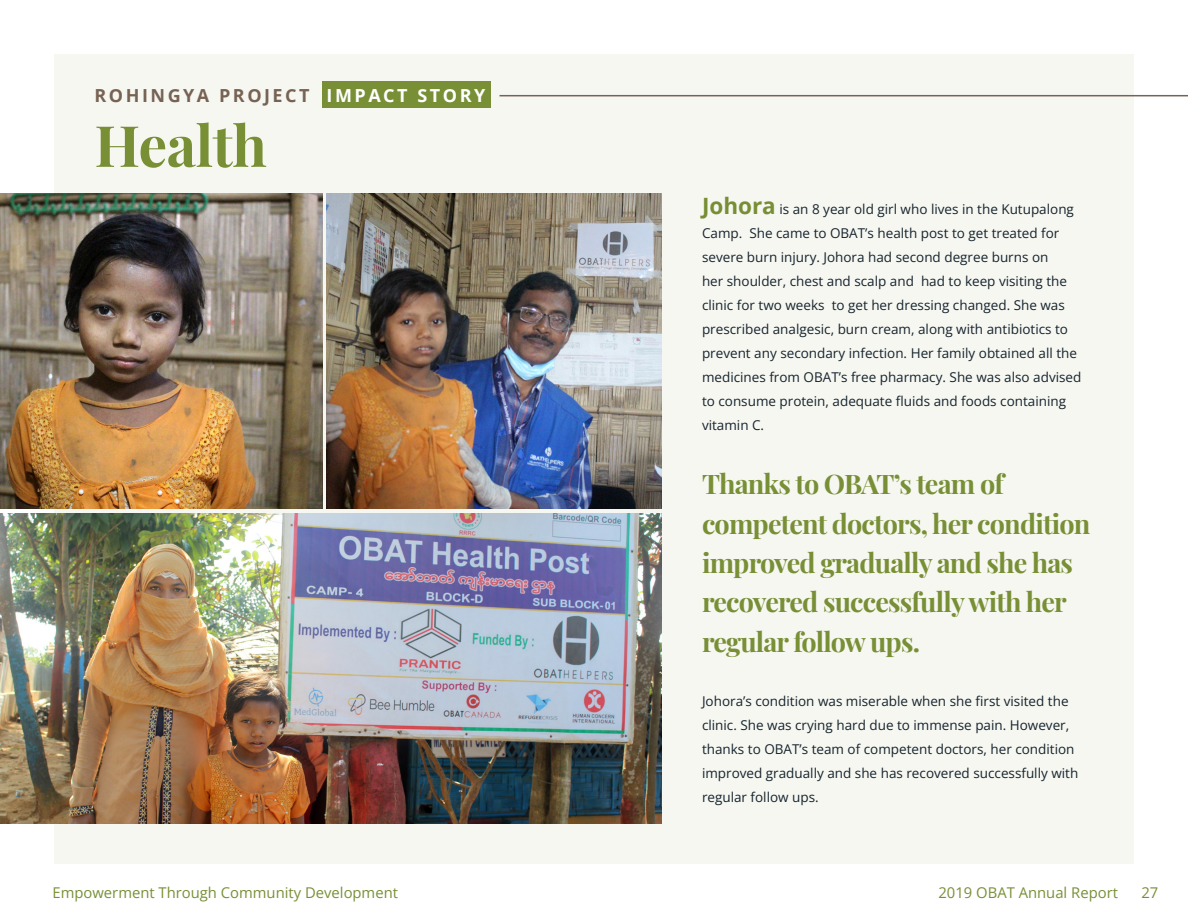
<style>
.page{position:relative;width:1188px;height:918px;background:#fff}
.page>*{position:absolute;margin:0;border:0;box-sizing:border-box;transform-origin:0 0}
.Large_Title{font:700 57px "Playfair Display";letter-spacing:-.01em;color:#788f36}
.Large_Title-2{font:700 27px/39.5px "Playfair Display";letter-spacing:-.03em;color:#788f36}
.Pa4{font:700 18px "Open Sans";letter-spacing:.14em;color:#776354}
.t1{font:14.85px "Open Sans";color:#788f36}
.Body_NEW{font:13.5px/24px "Open Sans";color:#16242e}
.s1{color:#fff}
.s2{font-weight:700;font-size:22.5px;color:#778e35}
</style>
<div class="page">
<div style="left:54px;top:54px;width:1080px;height:810px;background:#f6f7f1"></div>
<hr style="left:500px;top:95px;width:688px;height:1px;background:#776354">
<div style="left:322px;top:81px;width:169px;height:27px;background:#788f36"></div>
<img style="left:0;top:193px;width:322px;height:316px">
<img style="left:326px;top:193px;width:336px;height:316px">
<img style="left:0;top:513px;width:662px;height:311px">
<p class="Pa4" style="left:94px;top:83px;width:392px">ROHINGYA PROJECT <span class="s1">IMPACT STORY</span></p>
<p class="Large_Title" style="left:94px;top:101px;width:174px">Health</p>
<p class="Body_NEW" style="left:702px;top:197px;width:381px"><span class="s2">Johora</span> is an 8 year old girl who lives in the Kutupalong Camp. She came to OBAT’s health post to get treated for severe burn injury. Johora had second degree burns on<br>her shoulder, chest and scalp and had to keep visiting the clinic for two weeks to get her dressing changed. She was prescribed analgesic, burn cream, along with antibiotics to prevent any secondary infection. Her family obtained all the medicines from OBAT’s free pharmacy. She was also advised to consume protein, adequate fluids and foods containing vitamin C.</p>
<p class="Large_Title-2" style="left:702px;top:462px;width:390px">Thanks to OBAT’s team of competent doctors, her condition improved gradually and she has recovered successfully with her regular follow ups.</p>
<p class="Body_NEW" style="left:702px;top:689px;width:378px">Johora’s condition was miserable when she first visited the clinic. She was crying hard due to immense pain. However, thanks to OBAT’s team of competent doctors, her condition improved gradually and she has recovered successfully with regular follow ups.</p>
<p class="t1" style="left:52px;top:883px;width:347px">Empowerment Through Community Development</p>
<p class="t1" style="left:938px;top:883px;width:181px">2019 OBAT Annual Report</p>
<p class="t1" style="left:1141px;top:883px;width:18px">27</p>
</div>
